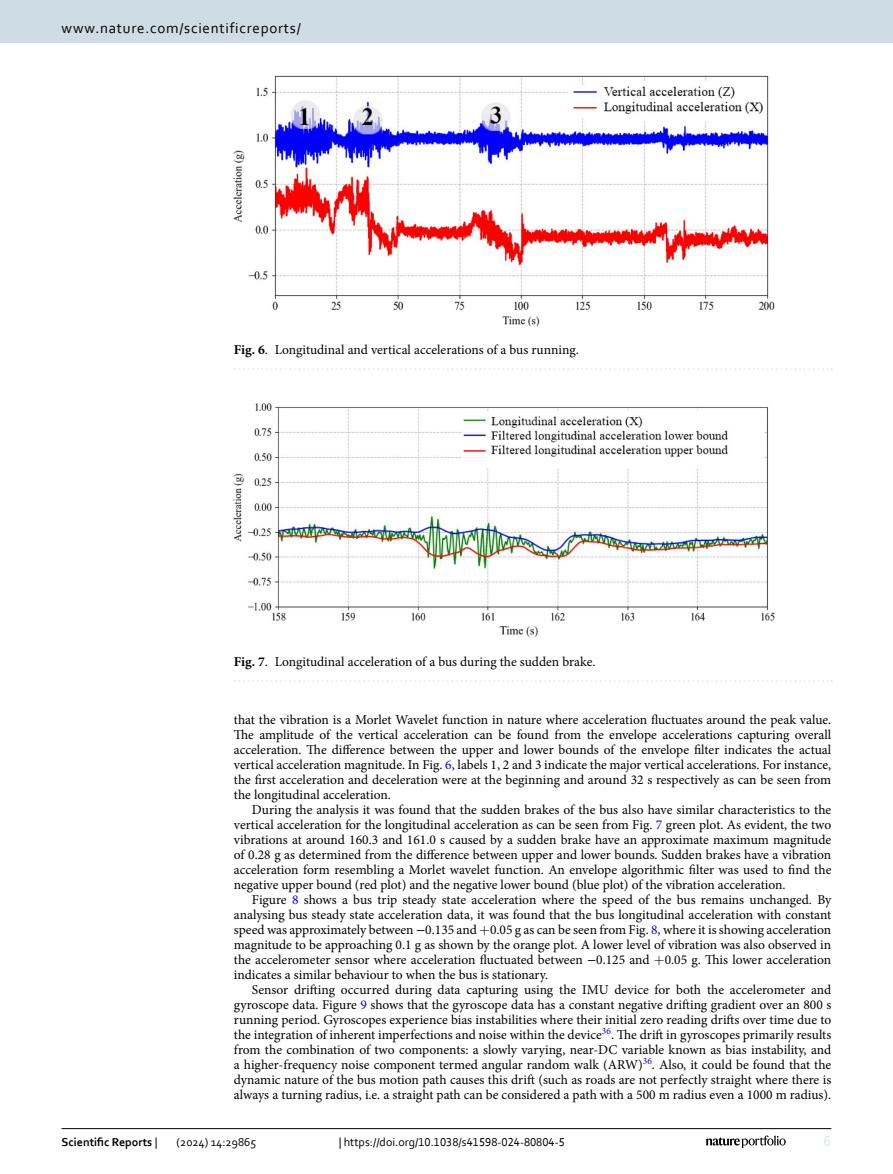
<style>
.page{position:relative;width:893px;height:1174px;background:#fff}
.page>*{position:absolute;margin:0;border:0;box-sizing:border-box;transform-origin:0 0}
.t1{font:15px "Corbel";letter-spacing:.05em;color:#000}
.t2{font:15px "Corbel";color:#d9e4eb}
.Body_Text_Indent{font:13.5px/15px "Minion Pro";color:#000;text-align:justify}
.Figure_Caption{font:13.5px "Minion Pro";color:#000}
.t3{font:12px "Corbel";color:#000}
.t4{font:700 12px "Corbel";color:#000}
.s1{font-weight:700}
.s2{color:#00f}
.s3{font-family:"STIX"}
.s4{font-family:"LM Roman 9"}
.s5{font-weight:400}
</style>
<div class="page">
<img style="left:234px;top:403px;width:541px;height:235px">
<svg style="left:235px;top:680px;width:597px;height:1px"></svg>
<img style="left:234px;top:76px;width:541px;height:250px">
<svg style="left:235px;top:368px;width:597px;height:2px"></svg>
<hr style="left:62px;top:1128px;width:769px;height:1px;background:#000">
<svg style="left:706px;top:1135px;width:80px;height:12px"></svg>
<div style="left:0;top:0;width:893px;height:43px;background:#cedde4"></div>
<p class="t1" style="left:62px;top:18px;width:241px">www.nature.com/scientificreports/</p>
<p class="Figure_Caption" style="left:234px;top:340px;width:346px"><span class="s1">Fig. 6</span>. Longitudinal and vertical accelerations of a bus running.</p>
<p class="Figure_Caption" style="left:234px;top:652px;width:363px"><span class="s1">Fig. 7</span>. Longitudinal acceleration of a bus during the sudden brake.</p>
<p class="Body_Text_Indent" style="left:234px;top:712px;width:599px">that the vibration is a Morlet Wavelet function in nature where acceleration fluctuates around the peak value.<br>The amplitude of the vertical acceleration can be found from the envelope accelerations capturing overall acceleration. The difference between the upper and lower bounds of the envelope filter indicates the actual vertical acceleration magnitude. In Fig. <span class="s2">6</span>, labels 1, 2 and 3 indicate the major vertical accelerations. For instance, the first acceleration and deceleration were at the beginning and around 32 s respectively as can be seen from the longitudinal acceleration.</p>
<p class="Body_Text_Indent" style="left:234px;top:802px;width:599px;text-indent:18px">During the analysis it was found that the sudden brakes of the bus also have similar characteristics to the vertical acceleration for the longitudinal acceleration as can be seen from Fig. <span class="s2">7</span> green plot. As evident, the two vibrations at around 160.3 and 161.0 s caused by a sudden brake have an approximate maximum magnitude of 0.28 g as determined from the difference between upper and lower bounds. Sudden brakes have a vibration acceleration form resembling a Morlet wavelet function. An envelope algorithmic filter was used to find the negative upper bound (red plot) and the negative lower bound (blue plot) of the vibration acceleration.</p>
<p class="Body_Text_Indent" style="left:234px;top:892px;width:599px;text-indent:18px">Figure <span class="s2">8</span> shows a bus trip steady state acceleration where the speed of the bus remains unchanged. By analysing bus steady state acceleration data, it was found that the bus longitudinal acceleration with constant speed was approximately between <span class="s3">−</span>0.135 and <span class="s4">+</span>0.05 g as can be seen from Fig. <span class="s2">8</span>, where it is showing acceleration magnitude to be approaching 0.1 g as shown by the orange plot. A lower level of vibration was also observed in the accelerometer sensor where acceleration fluctuated between <span class="s3">−</span>0.125 and <span class="s4">+</span>0.05 g. This lower acceleration indicates a similar behaviour to when the bus is stationary.</p>
<p class="Body_Text_Indent" style="left:234px;top:982px;width:599px;text-indent:18px">Sensor drifting occurred during data capturing using the IMU device for both the accelerometer and gyroscope data. Figure <span class="s2">9</span> shows that the gyroscope data has a constant negative drifting gradient over an 800 s running period. Gyroscopes experience bias instabilities where their initial zero reading drifts over time due to the integration of inherent imperfections and noise within the device<sup>36</sup>. The drift in gyroscopes primarily results from the combination of two components: a slowly varying, near-DC variable known as bias instability, and a higher-frequency noise component termed angular random walk (ARW)<sup>36</sup>. Also, it could be found that the dynamic nature of the bus motion path causes this drift (such as roads are not perfectly straight where there is always a turning radius, i.e. a straight path can be considered a path with a 500 m radius even a 1000 m radius).</p>
<p class="t4" style="left:62px;top:1134px;width:97px">Scientific Reports <span class="s5">|</span></p>
<p class="t3" style="left:177px;top:1134px;width:81px">(2024) 14:29865</p>
<p class="t3" style="left:339px;top:1134px;width:228px">| https://doi.org/10.1038/s41598-024-80804-5</p>
<p class="t2" style="left:824px;top:1132px;width:9px">6</p>
</div>
